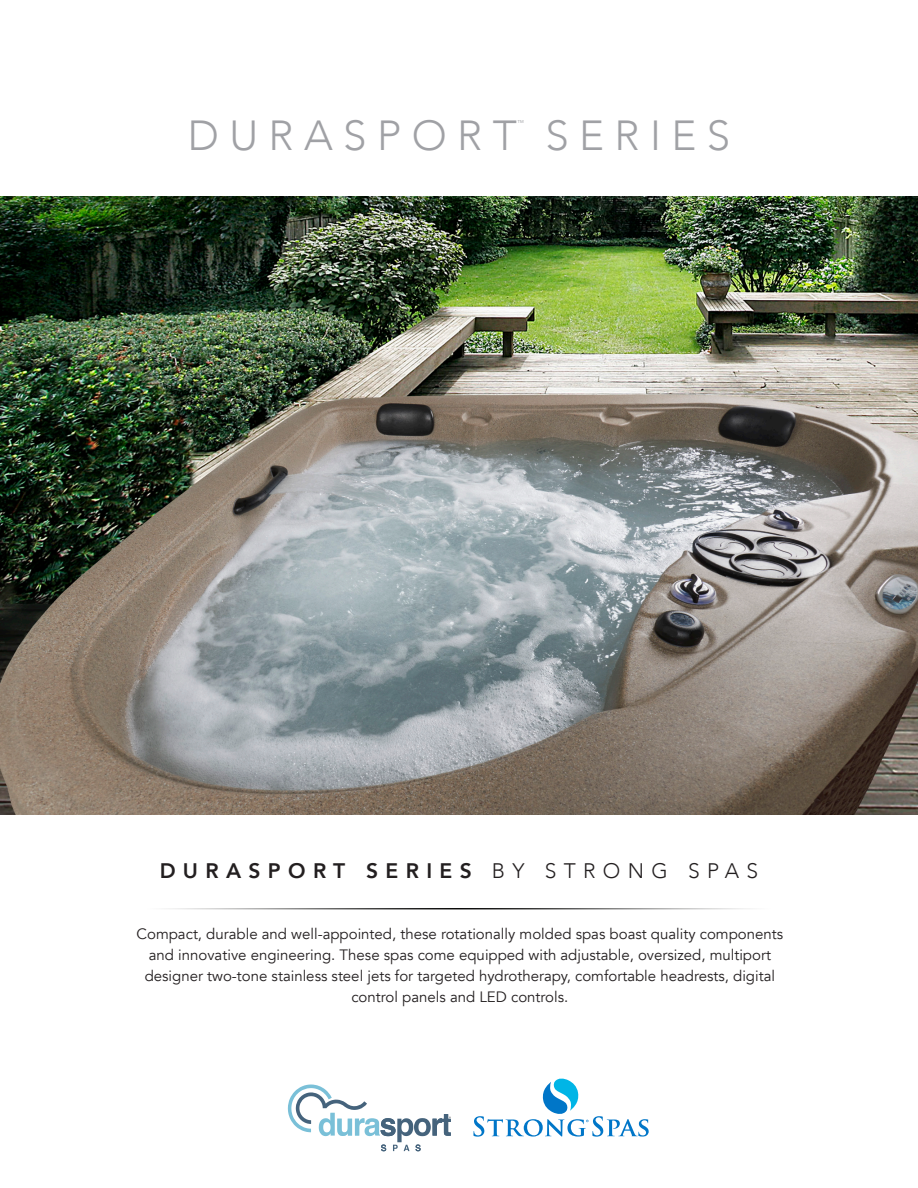
<style>
.page{position:relative;width:918px;height:1188px;background:#fff}
.page>*{position:absolute;margin:0;border:0;box-sizing:border-box;transform-origin:0 0}
.t1{font:300 42px "Avenir";letter-spacing:.25em;color:#a0a1a5}
.t2{font:800 21px "Avenir";letter-spacing:.35em;color:#231f20}
.t3{font:15px/21px "Avenir";color:#231f20;text-align:center}
.t4{font:300 7.05px "Avenir";color:#a0a1a5}
.s1{font-weight:300}
</style>
<div class="page">
<img style="left:168px;top:908px;width:582px;height:2px">
<svg style="left:473px;top:1078px;width:176px;height:59px"></svg>
<img style="left:0;top:197px;width:918px;height:617px">
<svg style="left:288px;top:1085px;width:163px;height:66px"></svg>
<p class="t1" style="left:188px;top:111px;width:331px">DURASPORT</p>
<p class="t4" style="left:517px;top:118px;width:8px">™</p>
<p class="t1" style="left:545px;top:111px;width:186px">SERIES</p>
<p class="t2" style="left:160px;top:854px;width:600px">DURASPORT SERIES <span class="s1">BY STRONG SPAS</span></p>
<p class="t3" style="left:137px;top:924px;width:648px">Compact, durable and well-appointed, these rotationally molded spas boast quality components and innovative engineering. These spas come equipped with adjustable, oversized, multiport designer two-tone stainless steel jets for targeted hydrotherapy, comfortable headrests, digital control panels and LED controls.</p>
</div>
